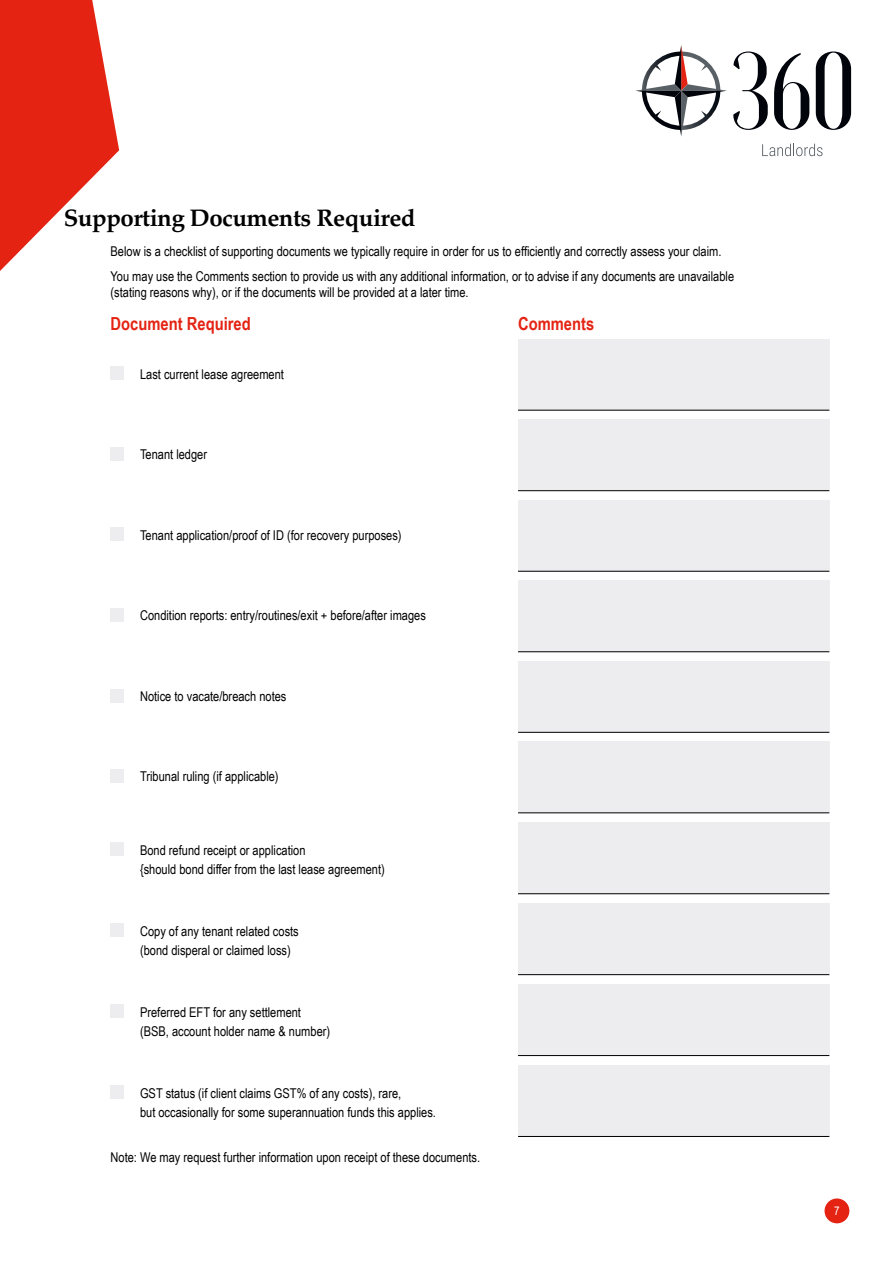
<style>
.page{position:relative;width:893px;height:1263px;background:#fff}
.page>*{position:absolute;margin:0;border:0;box-sizing:border-box;transform-origin:0 0}
.Subtitle{font:700 24px "Palatino";letter-spacing:-.02em;color:#000}
.Secondary_Sub_-_Robo{font:700 18px "Arial Narrow";color:#e42313}
.Body_Copy{font:13.5px/19.5px "Arial Narrow";color:#000}
.t1{font:12px "Arial Narrow";color:#fff}
</style>
<div class="page">
<svg style="left:0;top:0;width:119px;height:271px"></svg>
<svg style="left:774px;top:53px;width:35px;height:77px"></svg>
<svg style="left:816px;top:52px;width:35px;height:78px"></svg>
<svg style="left:733px;top:52px;width:35px;height:78px"></svg>
<svg style="left:762px;top:144px;width:60px;height:12px"></svg>
<svg style="left:635px;top:45px;width:92px;height:92px"></svg>
<div style="left:824px;top:1198px;width:25px;height:25px;background:#e42313;border-radius:50%"></div>
<div style="left:111px;top:366px;width:13px;height:14px;background:#edecef"></div>
<div style="left:518px;top:339px;width:311px;height:71px;background:#edecef"></div>
<hr style="left:518px;top:410px;width:311px;height:1px;background:#000">
<div style="left:111px;top:447px;width:13px;height:14px;background:#edecef"></div>
<div style="left:518px;top:420px;width:311px;height:71px;background:#edecef"></div>
<hr style="left:518px;top:490px;width:311px;height:1px;background:#000">
<div style="left:111px;top:528px;width:13px;height:13px;background:#edecef"></div>
<div style="left:518px;top:500px;width:311px;height:71px;background:#edecef"></div>
<hr style="left:518px;top:571px;width:311px;height:1px;background:#000">
<div style="left:111px;top:608px;width:13px;height:14px;background:#edecef"></div>
<div style="left:518px;top:581px;width:311px;height:71px;background:#edecef"></div>
<hr style="left:518px;top:651px;width:311px;height:1px;background:#000">
<div style="left:111px;top:689px;width:13px;height:13px;background:#edecef"></div>
<div style="left:518px;top:661px;width:311px;height:71px;background:#edecef"></div>
<hr style="left:518px;top:732px;width:311px;height:1px;background:#000">
<div style="left:111px;top:769px;width:13px;height:14px;background:#edecef"></div>
<div style="left:518px;top:742px;width:311px;height:71px;background:#edecef"></div>
<hr style="left:518px;top:812px;width:311px;height:1px;background:#000">
<div style="left:111px;top:843px;width:13px;height:13px;background:#edecef"></div>
<div style="left:518px;top:823px;width:311px;height:71px;background:#edecef"></div>
<hr style="left:518px;top:893px;width:311px;height:1px;background:#000">
<div style="left:111px;top:923px;width:13px;height:14px;background:#edecef"></div>
<div style="left:518px;top:904px;width:311px;height:71px;background:#edecef"></div>
<hr style="left:518px;top:974px;width:311px;height:1px;background:#000">
<div style="left:111px;top:1004px;width:13px;height:14px;background:#edecef"></div>
<div style="left:518px;top:984px;width:311px;height:72px;background:#edecef"></div>
<hr style="left:518px;top:1055px;width:311px;height:1px;background:#000">
<div style="left:111px;top:1085px;width:13px;height:14px;background:#edecef"></div>
<div style="left:518px;top:1065px;width:311px;height:71px;background:#edecef"></div>
<hr style="left:518px;top:1136px;width:311px;height:1px;background:#000">
<p class="Subtitle" style="left:64px;top:198px;width:353px">Supporting Documents Required</p>
<p class="Body_Copy" style="left:111px;top:241px;width:612px">Below is a checklist of supporting documents we typically require in order for us to efficiently and correctly assess your claim.</p>
<p class="Body_Copy" style="left:111px;top:267px;width:625px;line-height:16.5px">You may use the Comments section to provide us with any additional information, or to advise if any documents are unavailable (stating reasons why), or if the documents will be provided at a later time.</p>
<p class="Secondary_Sub_-_Robo" style="left:111px;top:310px;width:142px">Document Required</p>
<p class="Secondary_Sub_-_Robo" style="left:518px;top:310px;width:78px">Comments</p>
<p class="Body_Copy" style="left:140px;top:364px;width:145px">Last current lease agreement</p>
<p class="Body_Copy" style="left:140px;top:444px;width:69px">Tenant ledger</p>
<p class="Body_Copy" style="left:140px;top:525px;width:263px">Tenant application/proof of ID (for recovery purposes)</p>
<p class="Body_Copy" style="left:140px;top:605px;width:287px">Condition reports: entry/routines/exit + before/after images</p>
<p class="Body_Copy" style="left:140px;top:686px;width:148px">Notice to vacate/breach notes</p>
<p class="Body_Copy" style="left:140px;top:766px;width:140px">Tribunal ruling (if applicable)</p>
<p class="Body_Copy" style="left:140px;top:840px;width:246px">Bond refund receipt or application<br>{should bond differ from the last lease agreement)</p>
<p class="Body_Copy" style="left:140px;top:921px;width:160px">Copy of any tenant related costs (bond disperal or claimed loss)</p>
<p class="Body_Copy" style="left:140px;top:1001px;width:192px">Preferred EFT for any settlement (BSB, account holder name &amp; number)</p>
<p class="Body_Copy" style="left:140px;top:1082px;width:298px">GST status (if client claims GST% of any costs), rare,<br>but occasionally for some superannuation funds this applies.</p>
<p class="Body_Copy" style="left:111px;top:1146px;width:371px">Note: We may request further information upon receipt of these documents.</p>
<p class="t1" style="left:834px;top:1202px;width:7px">7</p>
</div>
